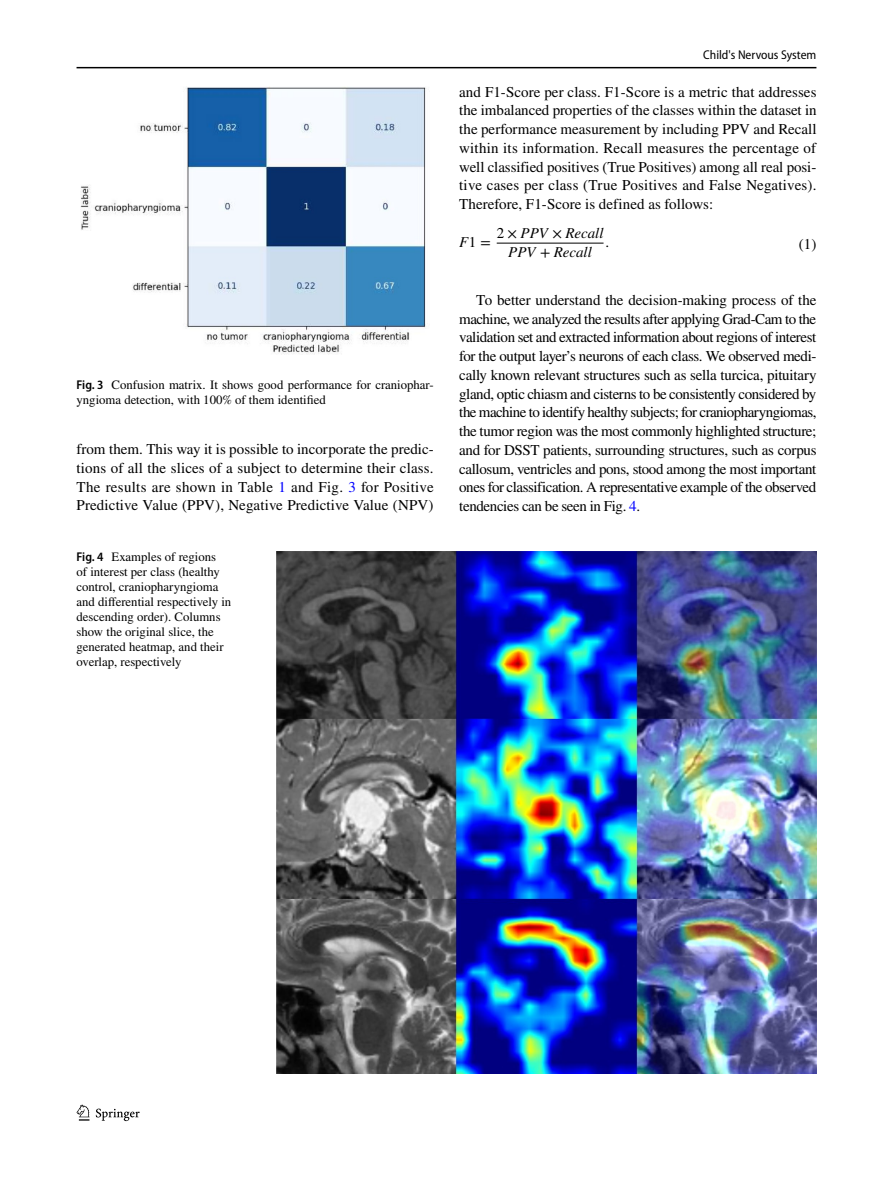
<style>
.page{position:relative;width:893px;height:1187px;background:#fff}
.page>*{position:absolute;margin:0;border:0;box-sizing:border-box;transform-origin:0 0}
.t1{font:15px/18.8px "STIX";letter-spacing:.005em;color:#000;text-align:justify}
.t2{font:italic 15px/19.2px "STIX General";color:#000;text-align:center}
.t3{font:15px "STIX General Regular 2";color:#000}
.t4{font:12.75px/15px "STIX";color:#000}
.t5{font:semi-condensed 12.75px "Myriad Pro";color:#000}
.s1{font-family:"Myriad Pro";font-weight:600;font-stretch:semi-condensed}
.s2{color:#00f}
.s3{font-family:"STIX General Regular 2";font-style:normal}
.s4{font-family:"STIX Math";font-style:normal}
</style>
<div class="page">
<hr style="left:77px;top:67px;width:739px;height:1px;background:#000">
<svg style="left:77px;top:1104px;width:12px;height:16px"></svg>
<svg style="left:96px;top:1108px;width:44px;height:12px"></svg>
<hr style="left:497px;top:242px;width:107px;height:1px;background:#000">
<img style="left:80px;top:87px;width:347px;height:267px">
<img style="left:276px;top:551px;width:540px;height:522px">
<p class="t4" style="left:77px;top:378px;width:359px"><span class="s1">Fig. 3</span> Confusion matrix. It shows good performance for craniophar&shy;yngioma detection, with 100% of them identified</p>
<p class="t1" style="left:77px;top:440px;width:359px">from them. This way it is possible to incorporate the predic&shy;tions of all the slices of a subject to determine their class.<br>The results are shown in Table <span class="s2">1</span> and Fig. <span class="s2">3</span> for Positive Predictive Value (PPV), Negative Predictive Value (NPV)</p>
<p class="t4" style="left:77px;top:550px;width:156px"><span class="s1">Fig. 4</span> Examples of regions<br>of interest per class (healthy control, craniopharyngioma and differential respectively in descending order). Columns show the original slice, the generated heatmap, and their overlap, respectively</p>
<p class="t5" style="left:703px;top:48px;width:115px">Child's Nervous System</p>
<p class="t1" style="left:459px;top:83px;width:359px">and F1-Score per class. F1-Score is a metric that addresses the imbalanced properties of the classes within the dataset in the performance measurement by including PPV and Recall within its information. Recall measures the percentage of well classified positives (True Positives) among all real posi&shy;tive cases per class (True Positives and False Negatives).<br>Therefore, F1-Score is defined as follows:</p>
<p class="t2" style="left:497px;top:223px;width:108px"><span class="s3">2</span> <span class="s4">×</span> PPV <span class="s4">×</span> Recall<br>PPV <span class="s4">+</span> Recall</p>
<p class="t2" style="left:459px;top:232px;width:33px">F<span class="s3">1</span> <span class="s4">=</span></p>
<p class="t1" style="left:799px;top:235px;width:19px">(1)</p>
<p class="t3" style="left:605px;top:233px;width:5px">.</p>
<p class="t1" style="left:459px;top:291px;width:359px;text-indent:17px">To better understand the decision-making process of the machine, we analyzed the results after applying Grad-Cam to the validation set and extracted information about regions of interest for the output layer’s neurons of each class. We observed medi&shy;cally known relevant structures such as sella turcica, pituitary gland, optic chiasm and cisterns to be consistently considered by the machine to identify healthy subjects; for craniopharyngiomas, the tumor region was the most commonly highlighted structure; and for DSST patients, surrounding structures, such as corpus callosum, ventricles and pons, stood among the most important ones for classification. A representative example of the observed tendencies can be seen in Fig. <span class="s2">4</span>.</p>
</div>
